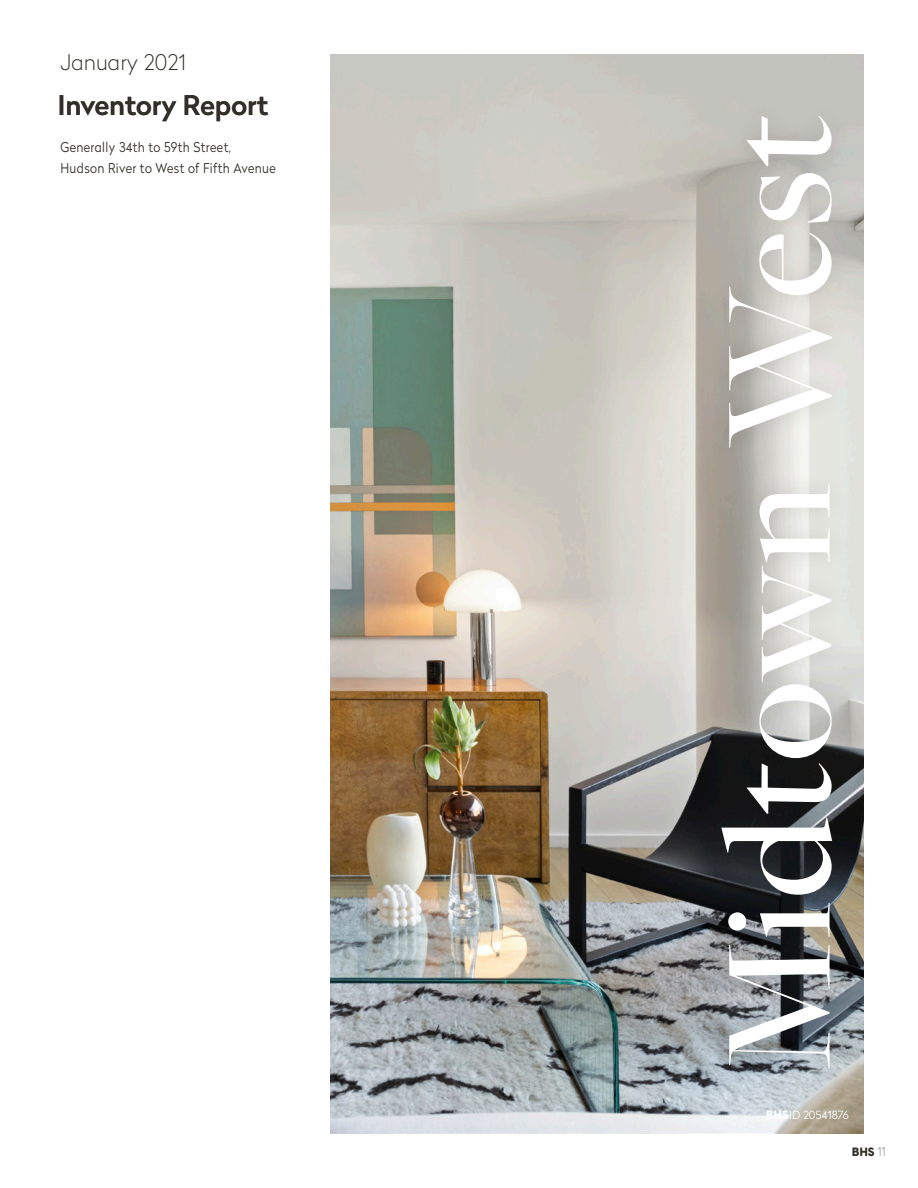
<style>
.page{position:relative;width:918px;height:1188px;background:#fff}
.page>*{position:absolute;margin:0;border:0;box-sizing:border-box;transform-origin:0 0}
.t1{font:500 160.5px "Freight Big Pro";letter-spacing:.015em;color:#fff}
.t2{font:500 27px "Radikal";color:#322f2a}
.t3{font:100 21.45px "Radikal";color:#322f2a}
.Headline_B_All_Caps{font:300 13.5px "Radikal";letter-spacing:.03em;color:#322f2a;scale:.9 1}
.t4{font:900 12px "Cadiz";color:#322f2a}
.t5{font:300 11.25px "Radikal";color:#fff}
.s1{font-family:"Cadiz";font-weight:900;font-size:12px}
.s2{font-family:"Radikal";font-weight:100}
</style>
<div class="page">
<img style="left:331px;top:54px;width:533px;height:1080px">
<div style="left:700px;top:96px;width:154px;height:991px;background:#231f20;opacity:.15"></div>
<p class="t3" style="left:60px;top:48px;width:127px">January 2021</p>
<p class="t2" style="left:58px;top:86px;width:212px">Inventory Report</p>
<p class="Headline_B_All_Caps" style="left:60px;top:138px;width:191px">Generally 34th to 59th Street,</p>
<p class="Headline_B_All_Caps" style="left:60px;top:159px;width:241px">Hudson River to West of Fifth Avenue</p>
<p class="t1" style="left:673px;top:1073px;width:959px;rotate:-90deg">Midtown West</p>
<p class="t5" style="left:766px;top:1107px;width:85px"><span class="s1">BHS</span>ID 20541876</p>
<p class="t4" style="left:852px;top:1144px;width:35px">BHS <span class="s2">11</span></p>
</div>
